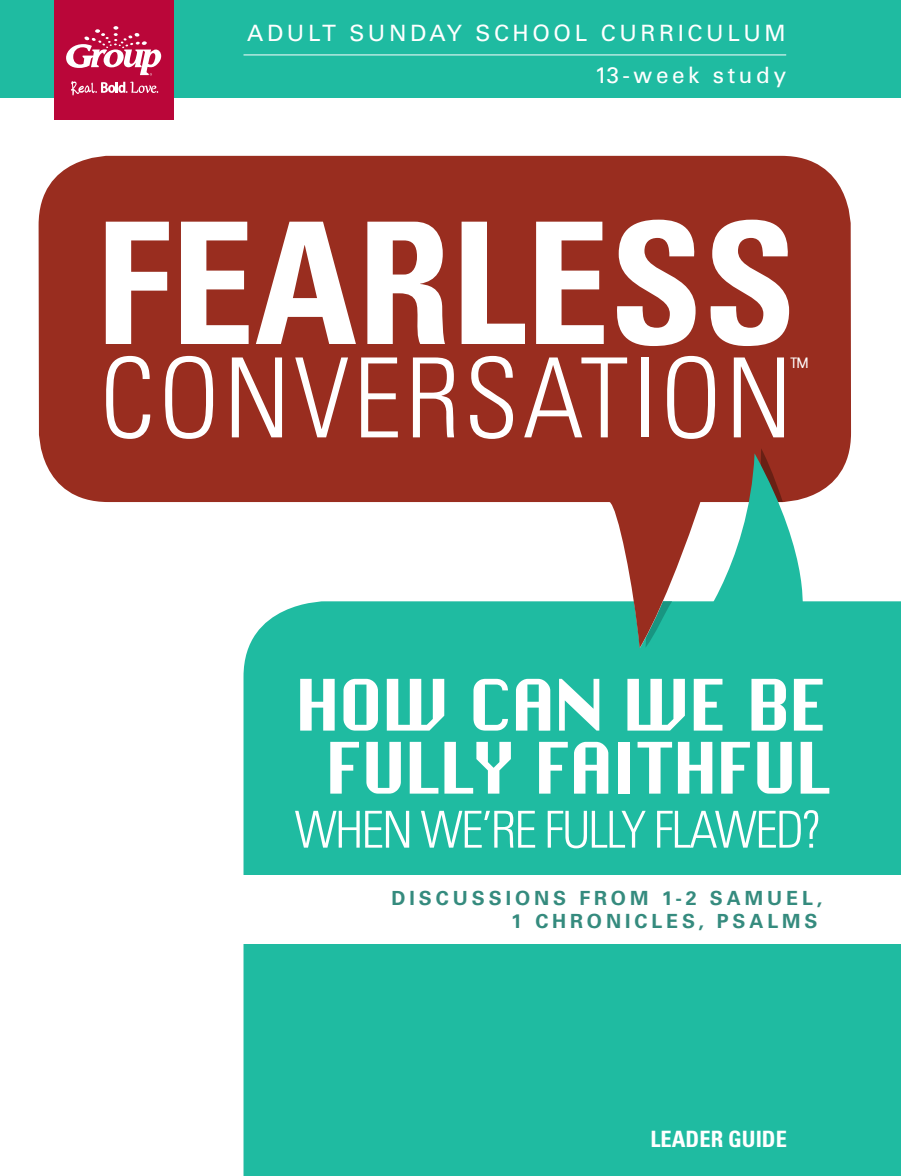
<style>
.page{position:relative;width:901px;height:1176px;background:#fff}
.page>*{position:absolute;margin:0;border:0;box-sizing:border-box;transform-origin:0 0}
.t1{font:700 condensed 169.35px "Univers LT Std";color:#fff}
.t2{font:300 condensed 110.7px "Univers LT Std";letter-spacing:.035em;color:#fff}
.t3{font:69px/63px "Chicago FLF";letter-spacing:-.04em;color:#fff;text-align:center}
.t4{font:300 condensed 51px "Univers LT Std";letter-spacing:-.04em;color:#fff}
.t5{font:300 condensed 24.15px "Univers LT Std";color:#fff}
.t6{font:22.5px "Univers LT Std";letter-spacing:.16em;color:#fff}
.t7{font:700 condensed 22.5px "Univers LT Std";color:#fff}
.t8{font:700 19.5px/23.4px "Univers LT Std";letter-spacing:.2em;color:#358b7e;text-align:right}
</style>
<div class="page">
<div style="left:0;top:0;width:900px;height:97px;background:#1fbba1"></div>
<div style="left:243px;top:601px;width:657px;height:575px;background:#1fbba1"></div>
<svg style="left:39px;top:156px;width:811px;height:492px;fill:#992d1f"></svg>
<svg style="left:689px;top:448px;width:124px;height:190px"></svg>
<div style="left:181px;top:875px;width:719px;height:69px;background:#fff"></div>
<div style="left:54px;top:0;width:120px;height:119px;background:#ba0639"></div>
<svg style="left:66px;top:26px;width:95px;height:69px"></svg>
<hr style="left:243px;top:55px;width:542px;height:1px;background:#fff">
<p class="t6" style="left:247px;top:19px;width:540px">ADULT SUNDAY SCHOOL CURRICULUM</p>
<p class="t6" style="left:594px;top:61px;width:193px">13-week study</p>
<p class="t1" style="left:96px;top:180px;width:702px">FEARLESS</p>
<p class="t2" style="left:100px;top:332px;width:693px">CONVERSATION</p>
<p class="t5" style="left:790px;top:352px;width:19px">™</p>
<p class="t3" style="left:294px;top:672px;width:542px">HOW CAN WE BE<br>FULLY FAITHFUL</p>
<p class="t4" style="left:294px;top:799px;width:528px">WHEN WE’RE FULLY FLAWED?</p>
<p class="t8" style="left:391px;top:886px;width:432px">DISCUSSIONS FROM 1-2 SAMUEL,<br>1 CHRONICLES, PSALMS</p>
<p class="t7" style="left:650px;top:1125px;width:138px">LEADER GUIDE</p>
</div>
